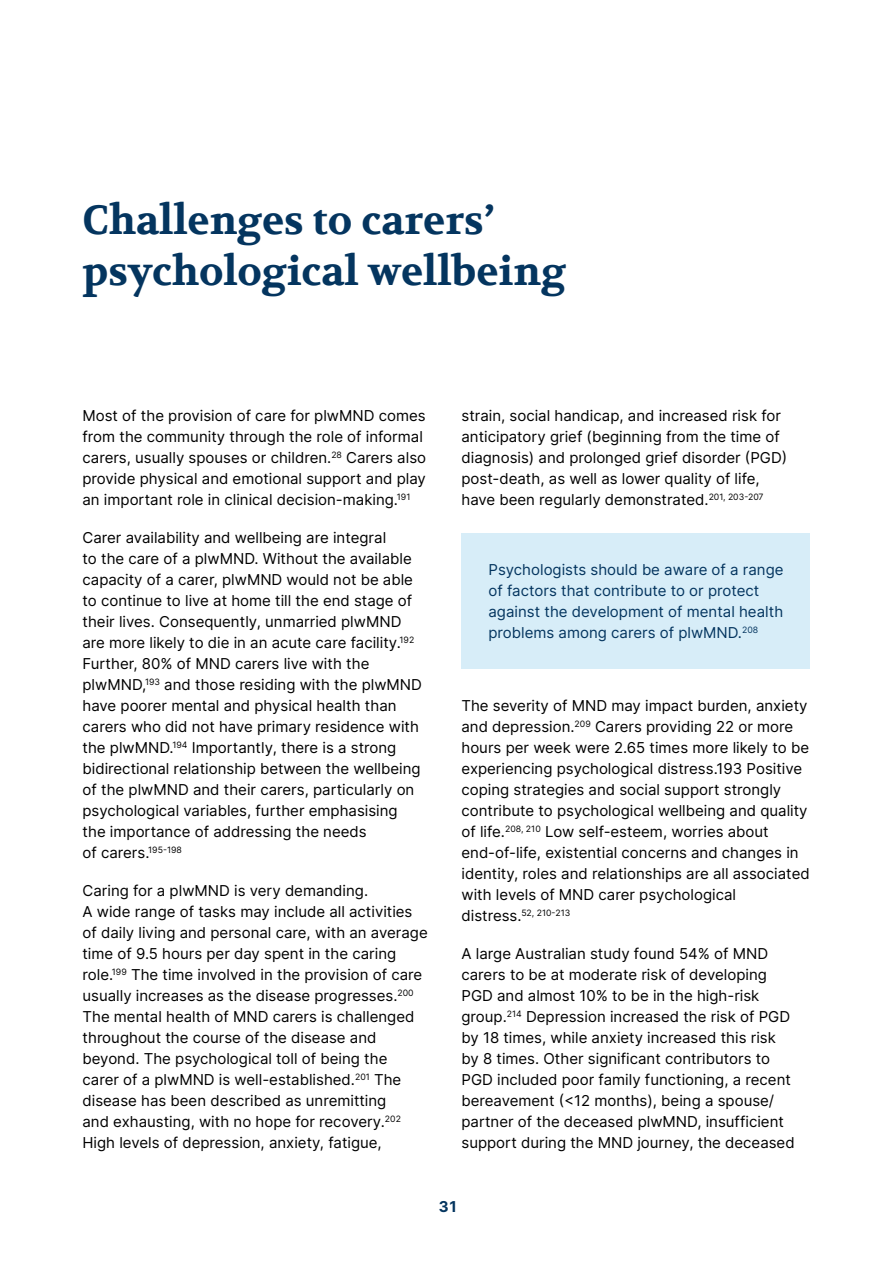
<style>
.page{position:relative;width:893px;height:1263px;background:#fff}
.page>*{position:absolute;margin:0;border:0;box-sizing:border-box;transform-origin:0 0}
.t1{font:700 40.5px/51px "Volkhov";color:#04355f}
.t2{font:15px/21px "Inter";color:#000}
.t3{font:15px/21px "Inter";color:#04355f}
.t4{font:700 15px "Inter";color:#04355f}
.t5{font:8.7px "Inter";color:#000}
.s1{font-size:15px}
</style>
<div class="page">
<div style="left:461px;top:533px;width:349px;height:135px;background:#d7edf8"></div>
<h1 class="t1" style="left:82px;top:196px;width:485px">Challenges to carers’ psychological wellbeing</h1>
<p class="t2" style="left:82px;top:405px;width:345px">Most of the provision of care for plwMND comes from the community through the role of informal carers, usually spouses or children.<sup>28</sup> Carers also provide physical and emotional support and play an important role in clinical decision-making.<sup>191</sup></p>
<p class="t2" style="left:82px;top:527px;width:341px">Carer availability and wellbeing are integral<br>to the care of a plwMND. Without the available capacity of a carer, plwMND would not be able to continue to live at home till the end stage of their lives. Consequently, unmarried plwMND are more likely to die in an acute care facility.<sup>192<br></sup>Further, 80% of MND carers live with the plwMND,<sup>193</sup> and those residing with the plwMND have poorer mental and physical health than carers who did not have primary residence with the plwMND.<sup>194</sup> Importantly, there is a strong bidirectional relationship between the wellbeing of the plwMND and their carers, particularly on psychological variables, further emphasising the importance of addressing the needs<br>of carers.<sup>195-198</sup></p>
<p class="t2" style="left:82px;top:880px;width:347px">Caring for a plwMND is very demanding.<br>A wide range of tasks may include all activities of daily living and personal care, with an average time of 9.5 hours per day spent in the caring role.<sup>199</sup> The time involved in the provision of care usually increases as the disease progresses.<sup>200<br></sup>The mental health of MND carers is challenged throughout the course of the disease and beyond. The psychological toll of being the<br>carer of a plwMND is well-established.<sup>201</sup> The disease has been described as unremitting<br>and exhausting, with no hope for recovery.<sup>202<br></sup>High levels of depression, anxiety, fatigue,</p>
<p class="t2" style="left:461px;top:405px;width:327px">strain, social handicap, and increased risk for anticipatory grief (beginning from the time of diagnosis) and prolonged grief disorder (PGD) post-death, as well as lower quality of life, have been regularly demonstrated.<sup>201,</sup> <sup>203-207</sup></p>
<p class="t3" style="left:488px;top:558px;width:297px">Psychologists should be aware of a range of factors that contribute to or protect against the development of mental health problems among carers of plwMND.<sup>208</sup></p>
<p class="t2" style="left:461px;top:695px;width:350px">The severity of MND may impact burden, anxiety and depression.<sup>209</sup> Carers providing 22 or more hours per week were 2.65 times more likely to be experiencing psychological distress.193 Positive coping strategies and social support strongly contribute to psychological wellbeing and quality of life.<sup>208,</sup> <sup>210</sup> Low self-esteem, worries about end-of-life, existential concerns and changes in identity, roles and relationships are all associated with levels of MND carer psychological</p>
<p class="t5" style="left:461px;top:907px;width:110px"><span class="s1">distress.</span>52, 210-213</p>
<p class="t2" style="left:461px;top:943px;width:335px">A large Australian study found 54% of MND carers to be at moderate risk of developing PGD and almost 10% to be in the high-risk group.<sup>214</sup> Depression increased the risk of PGD by 18 times, while anxiety increased this risk by 8 times. Other significant contributors to PGD included poor family functioning, a recent bereavement (&lt;12 months), being a spouse/ partner of the deceased plwMND, insufficient support during the MND journey, the deceased</p>
<p class="t4" style="left:439px;top:1195px;width:19px">31</p>
</div>
